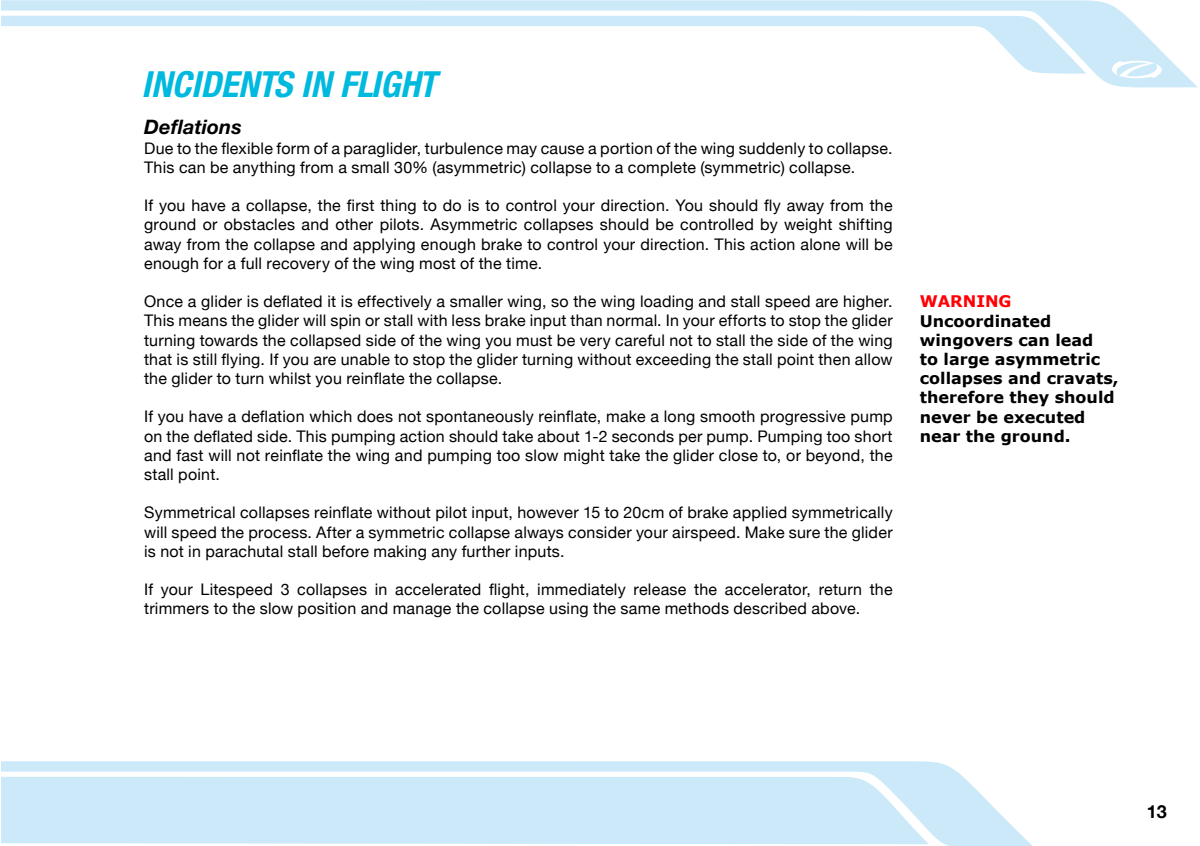
<style>
.page{position:relative;width:1200px;height:846px;background:#fff}
.page>*{position:absolute;margin:0;border:0;box-sizing:border-box;transform-origin:0 0}
.t1{font:italic 700 condensed 36px "Helvetica Neue LT Std";letter-spacing:-.005em;color:#00b9df}
.t2{font:italic 700 20px "Helvetica Neue LT Std";letter-spacing:.005em;color:#000}
.t3{font:700 18px "Helvetica Neue";color:#000}
.t4{font:16px/19.2px "Helvetica Neue";letter-spacing:.015em;color:#000;text-align:justify}
.t5{font:700 16px/19.2px "Verdana";color:#000}
.t6{font:700 16px "Verdana";color:#ff0005}
</style>
<div class="page">
<svg style="left:1px;top:761px;width:1031px;height:85px;background:#d2ebfa"></svg>
<svg style="left:1px;top:0;width:1196px;height:88px"></svg>
<svg style="left:1px;top:16px;width:1085px;height:58px"></svg>
<svg style="left:1110px;top:60px;width:55px;height:18px"></svg>
<h1 class="t1" style="left:142px;top:63px;width:296px">INCIDENTS IN FLIGHT</h1>
<p class="t2" style="left:144px;top:115px;width:99px">Deflations</p>
<p class="t4" style="left:144px;top:138px;width:750px">Due to the flexible form of a paraglider, turbulence may cause a portion of the wing suddenly to collapse.<br>This can be anything from a small 30% (asymmetric) collapse to a complete (symmetric) collapse.</p>
<p class="t4" style="left:144px;top:196px;width:749px">If you have a collapse, the first thing to do is to control your direction. You should fly away from the ground or obstacles and other pilots. Asymmetric collapses should be controlled by weight shifting away from the collapse and applying enough brake to control your direction. This action alone will be enough for a full recovery of the wing most of the time.</p>
<p class="t4" style="left:144px;top:292px;width:750px">Once a glider is deflated it is effectively a smaller wing, so the wing loading and stall speed are higher.<br>This means the glider will spin or stall with less brake input than normal. In your efforts to stop the glider turning towards the collapsed side of the wing you must be very careful not to stall the side of the wing that is still flying. If you are unable to stop the glider turning without exceeding the stall point then allow the glider to turn whilst you reinflate the collapse.</p>
<p class="t4" style="left:144px;top:407px;width:750px">If you have a deflation which does not spontaneously reinflate, make a long smooth progressive pump on the deflated side. This pumping action should take about 1-2 seconds per pump. Pumping too short and fast will not reinflate the wing and pumping too slow might take the glider close to, or beyond, the stall point.</p>
<p class="t4" style="left:144px;top:503px;width:749px">Symmetrical collapses reinflate without pilot input, however 15 to 20cm of brake applied symmetrically will speed the process. After a symmetric collapse always consider your airspeed. Make sure the glider is not in parachutal stall before making any further inputs.</p>
<p class="t4" style="left:144px;top:580px;width:750px">If your Litespeed 3 collapses in accelerated flight, immediately release the accelerator, return the trimmers to the slow position and manage the collapse using the same methods described above.</p>
<p class="t6" style="left:919px;top:290px;width:93px">WARNING</p>
<p class="t5" style="left:919px;top:311px;width:200px">Uncoordinated wingovers can lead<br>to large asymmetric collapses and cravats, therefore they should never be executed near the ground.</p>
<p class="t3" style="left:1146px;top:800px;width:22px">13</p>
</div>
